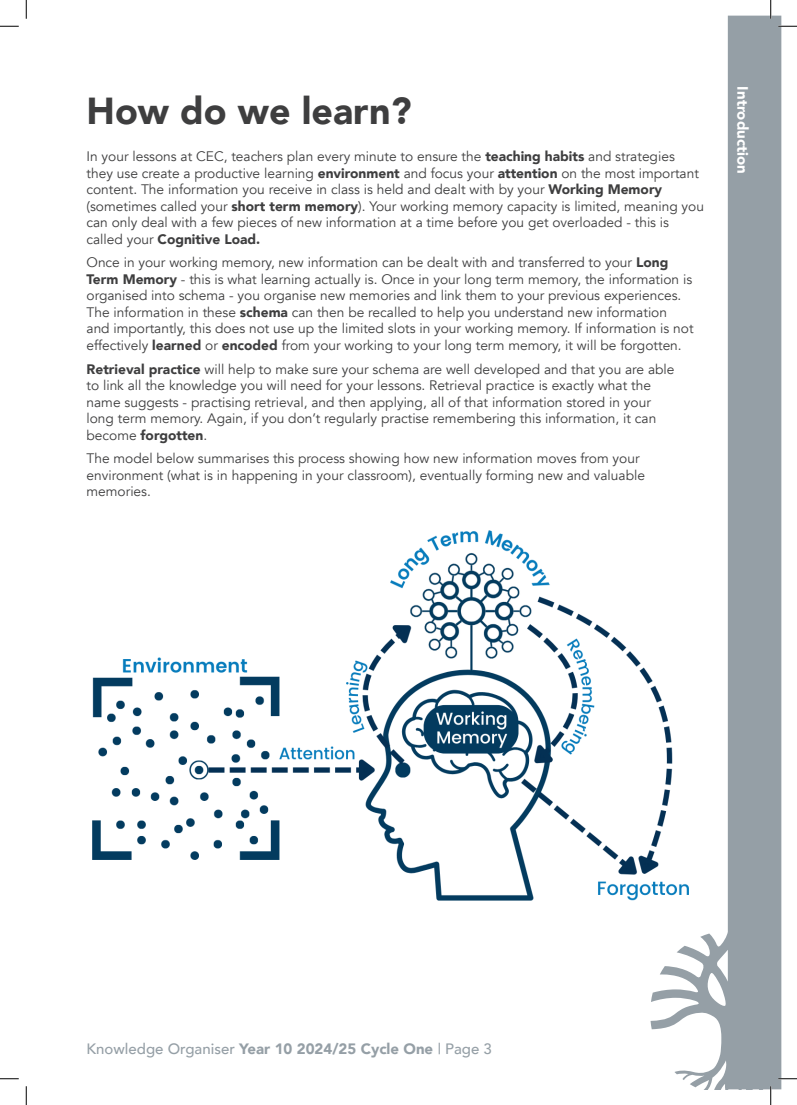
<style>
.page{position:relative;width:797px;height:1105px;background:#fff}
.page>*{position:absolute;margin:0;border:0;box-sizing:border-box;transform-origin:0 0}
.t1{font:900 37.5px "Avenir";color:#3e3e3f}
.t2{font:500 15px "Avenir";color:#959fa6}
.t3{font:900 15px "Avenir";color:#fff}
.t4{font:13.75px/16.5px "Avenir";color:#3e3e3f}
.s1{font-weight:900}
</style>
<div class="page">
<svg style="left:650px;top:16px;width:131px;height:1073px"></svg>
<img style="left:92px;top:522px;width:606px;height:393px">
<svg style="left:0;top:25px;width:19px;height:2px"></svg>
<svg style="left:778px;top:25px;width:19px;height:2px"></svg>
<svg style="left:0;top:1078px;width:19px;height:1px"></svg>
<svg style="left:778px;top:1078px;width:19px;height:1px"></svg>
<svg style="left:25px;top:0;width:2px;height:19px"></svg>
<svg style="left:25px;top:1086px;width:2px;height:19px"></svg>
<svg style="left:770px;top:0;width:1px;height:19px"></svg>
<svg style="left:770px;top:1086px;width:1px;height:19px"></svg>
<p class="t1" style="left:86px;top:79px;width:326px">How do we learn?</p>
<p class="t4" style="left:86px;top:149px;width:619px">In your lessons at CEC, teachers plan every minute to ensure the <span class="s1">teaching habits</span> and strategies they use create a productive learning <span class="s1">environment</span> and focus your <span class="s1">attention</span> on the most important content. The information you receive in class is held and dealt with by your <span class="s1">Working Memory </span>(sometimes called your <span class="s1">short term memory</span>). Your working memory capacity is limited, meaning you can only deal with a few pieces of new information at a time before you get overloaded - this is called your <span class="s1">Cognitive Load.</span></p>
<p class="t4" style="left:86px;top:255px;width:608px">Once in your working memory, new information can be dealt with and transferred to your <span class="s1">Long Term Memory</span> - this is what learning actually is. Once in your long term memory, the information is organised into schema - you organise new memories and link them to your previous experiences.<br>The information in these <span class="s1">schema</span> can then be recalled to help you understand new information and importantly, this does not use up the limited slots in your working memory. If information is not effectively <span class="s1">learned</span> or <span class="s1">encoded</span> from your working to your long term memory, it will be forgotten.</p>
<p class="t4" style="left:86px;top:361px;width:589px"><span class="s1">Retrieval practice</span> will help to make sure your schema are well developed and that you are able to link all the knowledge you will need for your lessons. Retrieval practice is exactly what the name suggests - practising retrieval, and then applying, all of that information stored in your long term memory. Again, if you don’t regularly practise remembering this information, it can become <span class="s1">forgotten</span>.</p>
<p class="t4" style="left:86px;top:450px;width:560px">The model below summarises this process showing how new information moves from your environment (what is in happening in your classroom), eventually forming new and valuable memories.</p>
<p class="t3" style="left:755px;top:86px;width:89px;rotate:90deg">Introduction</p>
<p class="t2" style="left:86px;top:1036px;width:407px">Knowledge Organiser <span class="s1">Year 10 2024/25 Cycle One</span> | Page 3</p>
</div>
